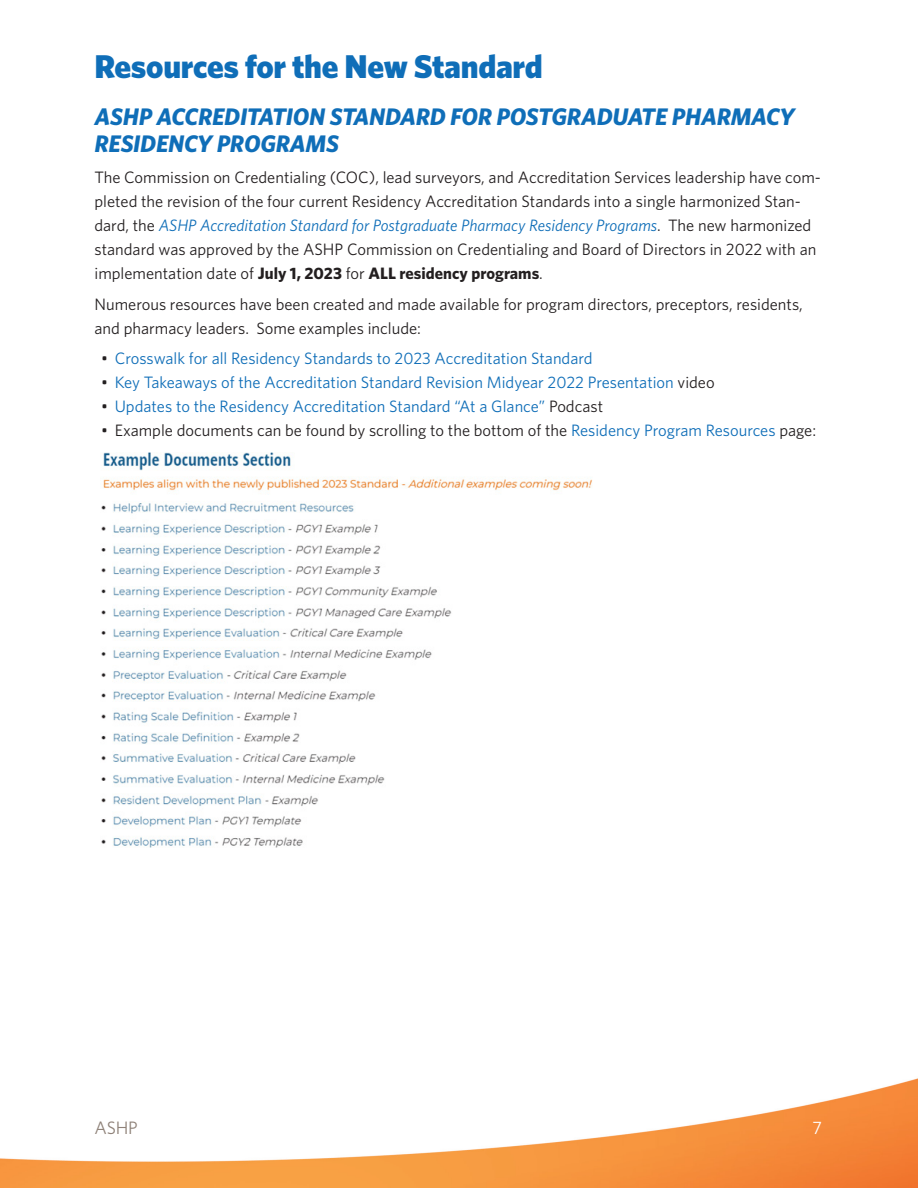
<style>
.page{position:relative;width:918px;height:1188px;background:#fff}
.page>*{position:absolute;margin:0;border:0;box-sizing:border-box;transform-origin:0 0}
.sub1{font:900 33px "Whitney";letter-spacing:-.01em;color:#0f6eb8}
.sub2{font:italic 700 24px/27px "Whitney";letter-spacing:-.01em;color:#0f6eb8}
.t1{font:18px "Whitney";color:#8f8279}
.t2{font:18px "Whitney";color:#fff}
.bt{font:16.5px/24px "Whitney";color:#231f20}
.t3{font:16.5px "Whitney";color:#0f6eb8}
.s1{font-style:italic;color:#0f6eb8}
.s2{font-weight:700}
.s3{color:#231f20}
.s4{color:#0f6eb8}
</style>
<div class="page">
<img style="left:0;top:1078px;width:918px;height:110px">
<img style="left:100px;top:452px;width:493px;height:396px">
<p class="sub1" style="left:94px;top:46px;width:450px">Resources for the New Standard</p>
<p class="sub2" style="left:94px;top:103px;width:702px">ASHP ACCREDITATION STANDARD FOR POSTGRADUATE PHARMACY<br>RESIDENCY PROGRAMS</p>
<p class="bt" style="left:94px;top:165px;width:728px">The Commission on Credentialing (COC), lead surveyors, and Accreditation Services leadership have com&shy;pleted the revision of the four current Residency Accreditation Standards into a single harmonized Stan&shy;dard, the <span class="s1">ASHP Accreditation Standard for Postgraduate Pharmacy Residency Programs</span>. The new harmonized standard was approved by the ASHP Commission on Credentialing and Board of Directors in 2022 with an implementation date of <span class="s2">July 1, 2023</span> for <span class="s2">ALL residency programs</span>.</p>
<p class="bt" style="left:94px;top:291px;width:710px">Numerous resources have been created and made available for program directors, preceptors, residents, and pharmacy leaders. Some examples include:</p>
<p class="t3" style="left:101px;top:349px;width:493px"><span class="s3">•</span> Crosswalk for all Residency Standards to 2023 Accreditation Standard</p>
<p class="t3" style="left:101px;top:373px;width:615px"><span class="s3">•</span> Key Takeaways of the Accreditation Standard Revision Midyear 2022 Presentation <span class="s3">video</span></p>
<p class="t3" style="left:101px;top:397px;width:503px"><span class="s3">•</span> Updates to the Residency Accreditation Standard “At a Glance” <span class="s3">Podcast</span></p>
<p class="bt" style="left:101px;top:418px;width:716px">• Example documents can be found by scrolling to the bottom of the <span class="s4">Residency Program Resources</span> page:</p>
<p class="t1" style="left:94px;top:1117px;width:45px">ASHP</p>
<p class="t2" style="left:812px;top:1117px;width:11px">7</p>
</div>
